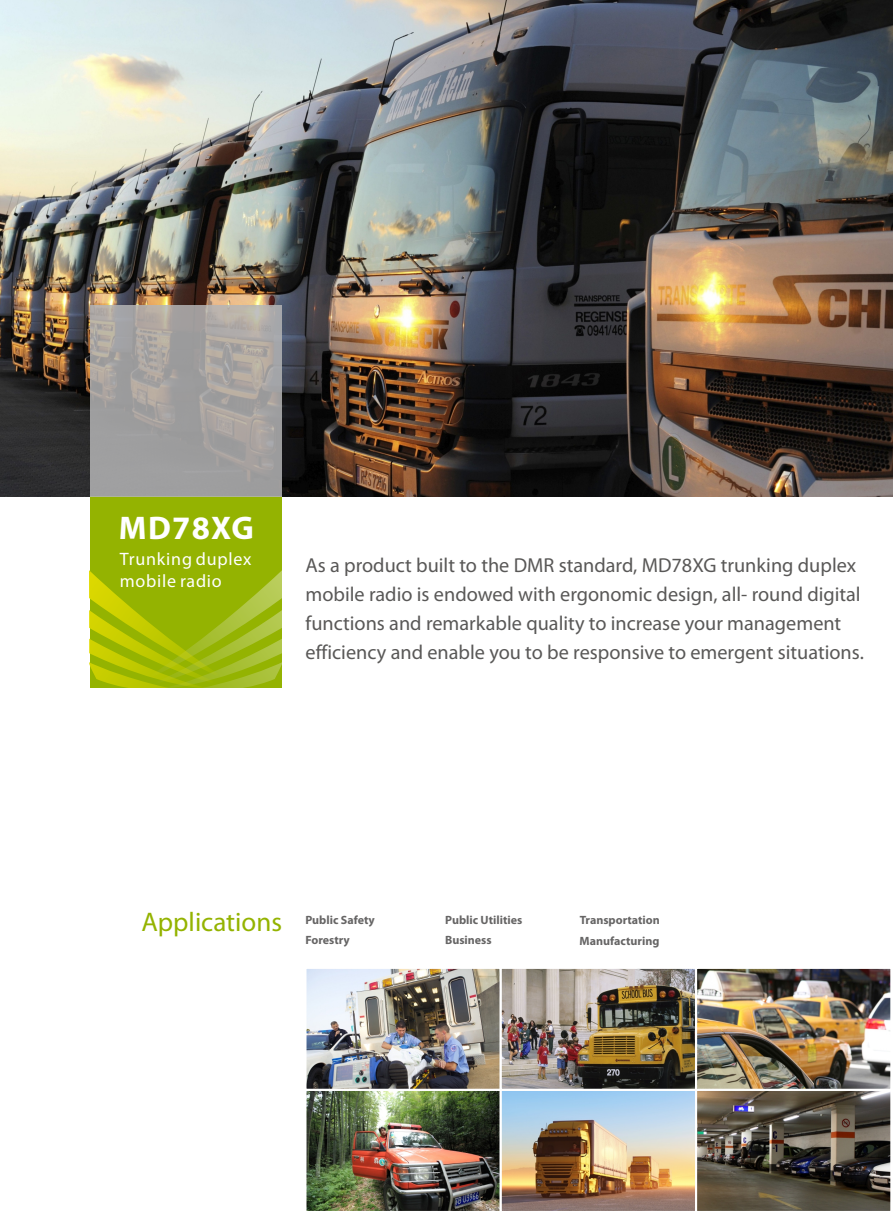
<style>
.page{position:relative;width:893px;height:1212px;background:#fff}
.page>*{position:absolute;margin:0;border:0;box-sizing:border-box;transform-origin:0 0}
.t1{font:700 32.85px "Myriad Pro";letter-spacing:.04em;color:#fff}
.t2{font:27px "Myriad Pro";color:#94b301}
.t3{font:20.25px/29.2px "Myriad Pro";color:#595857}
.t4{font:18px/21.6px "Myriad Pro";letter-spacing:.04em;color:#fff}
.t5{font:700 12px/20.1px "Myriad Pro";color:#666565}
</style>
<div class="page">
<img style="left:0;top:0;width:893px;height:496px">
<div style="left:90px;top:496px;width:191px;height:192px;background:#94b301"></div>
<svg style="left:90px;top:571px;width:191px;height:117px"></svg>
<div style="left:90px;top:305px;width:191px;height:191px;background:#b5b5b6;opacity:.85"></div>
<img style="left:307px;top:970px;width:192px;height:118px">
<div style="left:304px;top:967px;width:198px;height:124px;border:2px solid #fff"></div>
<img style="left:503px;top:970px;width:191px;height:118px">
<div style="left:500px;top:967px;width:197px;height:124px;border:2px solid #fff"></div>
<img style="left:698px;top:970px;width:191px;height:118px">
<div style="left:695px;top:967px;width:197px;height:124px;border:2px solid #fff"></div>
<img style="left:304px;top:1089px;width:588px;height:122px">
<h1 class="t1" style="left:119px;top:515px;width:136px">MD78XG</h1>
<p class="t4" style="left:120px;top:550px;width:133px">Trunking duplex mobile radio</p>
<p class="t3" style="left:306px;top:552px;width:560px">As a product built to the DMR standard, MD78XG trunking duplex mobile radio is endowed with ergonomic design, all- round digital functions and remarkable quality to increase your management efficiency and enable you to be responsive to emergent situations.</p>
<h2 class="t2" style="left:141px;top:911px;width:142px">Applications</h2>
<p class="t5" style="left:305px;top:911px;width:71px">Public Safety<br>Forestry</p>
<p class="t5" style="left:445px;top:911px;width:79px">Public Utilities<br>Business</p>
<p class="t5" style="left:580px;top:911px;width:82px">Transportation<br>Manufacturing</p>
</div>
